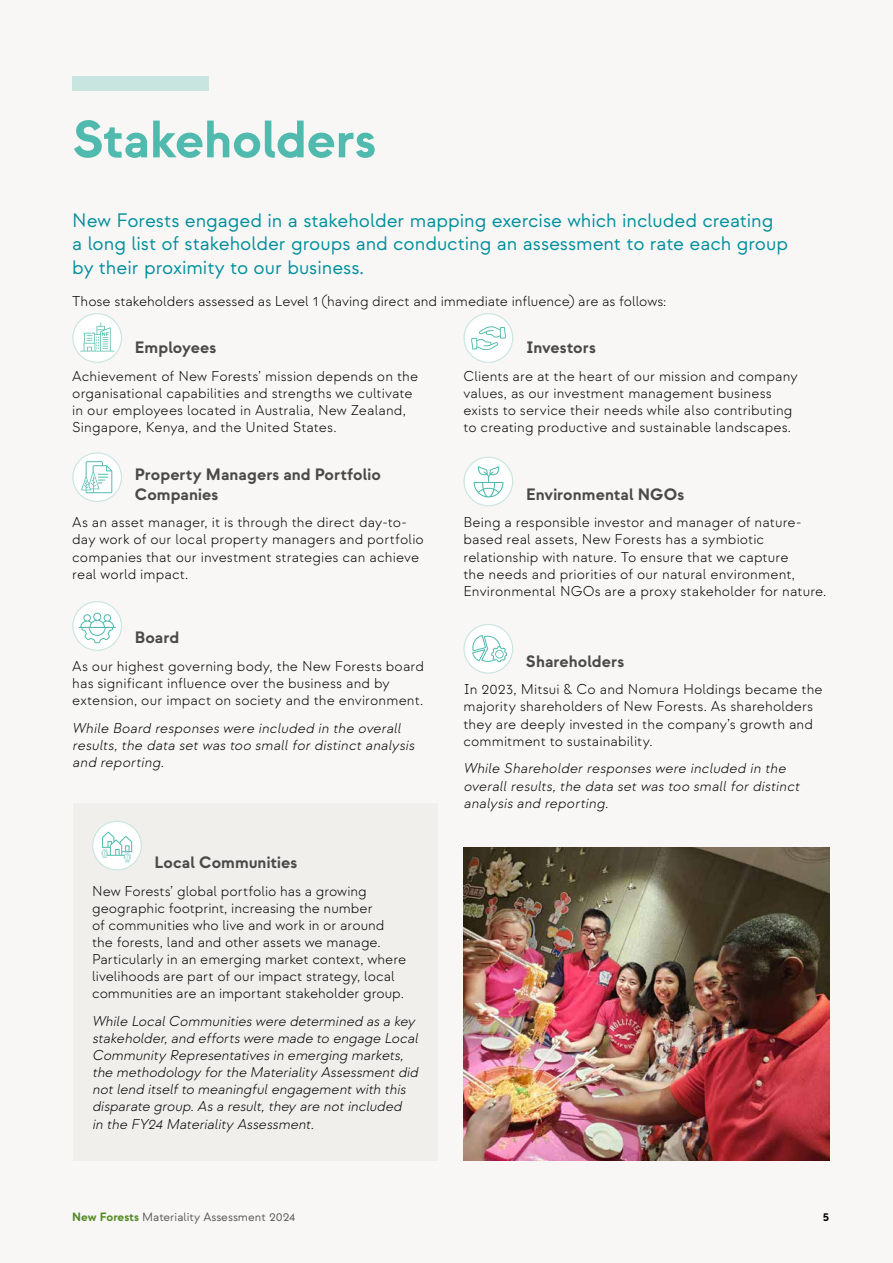
<style>
.page{position:relative;width:893px;height:1263px;background:#f8f7f5}
.page>*{position:absolute;margin:0;border:0;box-sizing:border-box;transform-origin:0 0}
.t1{font:700 52.5px "Strawford";letter-spacing:-.01em;color:#4fbaad}
.t2{font:19.5px/23.4px "Strawford";letter-spacing:-.005em;color:#008f9d}
.t3{font:700 16.5px/19.8px "Strawford";letter-spacing:.005em;color:#4a4a49}
.t4{font:300 14.25px/17.1px "Strawford";letter-spacing:.005em;color:#000}
.t5{font:italic 300 14.25px/17.1px "Strawford";letter-spacing:-.005em;color:#000}
.t6{font:12px "Strawford";color:#575756}
.t7{font:700 12px "Strawford";color:#000}
.s1{font-weight:700;color:#538a24}
</style>
<div class="page">
<div style="left:72px;top:76px;width:136px;height:15px;background:#c8e5e0"></div>
<hr style="left:0;top:1069px;width:1px;height:194px;background:#000">
<img style="left:463px;top:848px;width:366px;height:313px">
<div style="left:73px;top:804px;width:364px;height:357px;background:#f1efeb"></div>
<div style="left:73px;top:314px;width:48px;height:48px;background:#fff;border-radius:50%"></div>
<svg style="left:80px;top:322px;width:34px;height:29px"></svg>
<div style="left:72px;top:313px;width:50px;height:50px;border:1px solid #c8e5e0;border-radius:50%"></div>
<div style="left:73px;top:453px;width:48px;height:48px;background:#fff;border-radius:50%"></div>
<svg style="left:81px;top:461px;width:31px;height:32px"></svg>
<div style="left:72px;top:452px;width:50px;height:50px;border:1px solid #c8e5e0;border-radius:50%"></div>
<div style="left:73px;top:602px;width:48px;height:48px;background:#fff;border-radius:50%"></div>
<svg style="left:79px;top:613px;width:37px;height:30px"></svg>
<div style="left:72px;top:601px;width:50px;height:50px;border:1px solid #c8e5e0;border-radius:50%"></div>
<div style="left:93px;top:821px;width:48px;height:49px;background:#fff;border-radius:50%"></div>
<svg style="left:101px;top:831px;width:31px;height:31px"></svg>
<div style="left:92px;top:821px;width:50px;height:49px;border:1px solid #c8e5e0;border-radius:50%"></div>
<div style="left:464px;top:314px;width:49px;height:48px;background:#fff;border-radius:50%"></div>
<svg style="left:471px;top:326px;width:35px;height:24px"></svg>
<div style="left:463px;top:313px;width:50px;height:50px;border:1px solid #c8e5e0;border-radius:50%"></div>
<div style="left:464px;top:457px;width:49px;height:49px;background:#fff;border-radius:50%"></div>
<svg style="left:474px;top:466px;width:29px;height:31px"></svg>
<div style="left:463px;top:457px;width:50px;height:49px;border:1px solid #c8e5e0;border-radius:50%"></div>
<div style="left:464px;top:624px;width:49px;height:49px;background:#fff;border-radius:50%"></div>
<svg style="left:472px;top:635px;width:35px;height:27px"></svg>
<div style="left:463px;top:624px;width:50px;height:50px;border:1px solid #c8e5e0;border-radius:50%"></div>
<h1 class="t1" style="left:72px;top:107px;width:305px">Stakeholders</h1>
<h2 class="t2" style="left:72px;top:209px;width:717px">New Forests engaged in a stakeholder mapping exercise which included creating a long list of stakeholder groups and conducting an assessment to rate each group by their proximity to our business.</h2>
<p class="t4" style="left:72px;top:292px;width:596px">Those stakeholders assessed as Level 1 (having direct and immediate influence) are as follows:</p>
<p class="t3" style="left:135px;top:338px;width:83px">Employees</p>
<p class="t4" style="left:72px;top:368px;width:347px">Achievement of New Forests’ mission depends on the organisational capabilities and strengths we cultivate in our employees located in Australia, New Zealand, Singapore, Kenya, and the United States.</p>
<p class="t3" style="left:135px;top:464px;width:248px">Property Managers and Portfolio<br>Companies</p>
<p class="t4" style="left:72px;top:514px;width:353px">As an asset manager, it is through the direct day-to&shy;day work of our local property managers and portfolio companies that our investment strategies can achieve real world impact.</p>
<p class="t3" style="left:526px;top:338px;width:71px">Investors</p>
<p class="t4" style="left:463px;top:368px;width:336px">Clients are at the heart of our mission and company values, as our investment management business exists to service their needs while also contributing to creating productive and sustainable landscapes.</p>
<p class="t3" style="left:526px;top:484px;width:160px">Environmental NGOs</p>
<p class="t4" style="left:463px;top:514px;width:364px">Being a responsible investor and manager of nature&shy;based real assets, New Forests has a symbiotic relationship with nature. To ensure that we capture<br>the needs and priorities of our natural environment, Environmental NGOs are a proxy stakeholder for nature.</p>
<p class="t3" style="left:135px;top:628px;width:46px">Board</p>
<p class="t4" style="left:72px;top:658px;width:353px">As our highest governing body, the New Forests board has significant influence over the business and by extension, our impact on society and the environment.</p>
<p class="t5" style="left:72px;top:720px;width:344px">While Board responses were included in the overall results, the data set was too small for distinct analysis and reporting.</p>
<p class="t3" style="left:155px;top:852px;width:144px">Local Communities</p>
<p class="t4" style="left:92px;top:882px;width:316px">New Forests’ global portfolio has a growing geographic footprint, increasing the number<br>of communities who live and work in or around the forests, land and other assets we manage.<br>Particularly in an emerging market context, where livelihoods are part of our impact strategy, local communities are an important stakeholder group.</p>
<p class="t5" style="left:92px;top:1013px;width:328px">While Local Communities were determined as a key stakeholder, and efforts were made to engage Local Community Representatives in emerging markets, the methodology for the Materiality Assessment did not lend itself to meaningful engagement with this disparate group. As a result, they are not included<br>in the FY24 Materiality Assessment.</p>
<p class="t3" style="left:526px;top:651px;width:100px">Shareholders</p>
<p class="t4" style="left:463px;top:681px;width:361px">In 2023, Mitsui &amp; Co and Nomura Holdings became the majority shareholders of New Forests. As shareholders they are deeply invested in the company’s growth and commitment to sustainability.</p>
<p class="t5" style="left:463px;top:760px;width:338px">While Shareholder responses were included in the overall results, the data set was too small for distinct analysis and reporting.</p>
<p class="t6" style="left:72px;top:1209px;width:225px"><span class="s1">New Forests</span> Materiality Assessment 2024</p>
<p class="t7" style="left:823px;top:1209px;width:8px">5</p>
</div>
